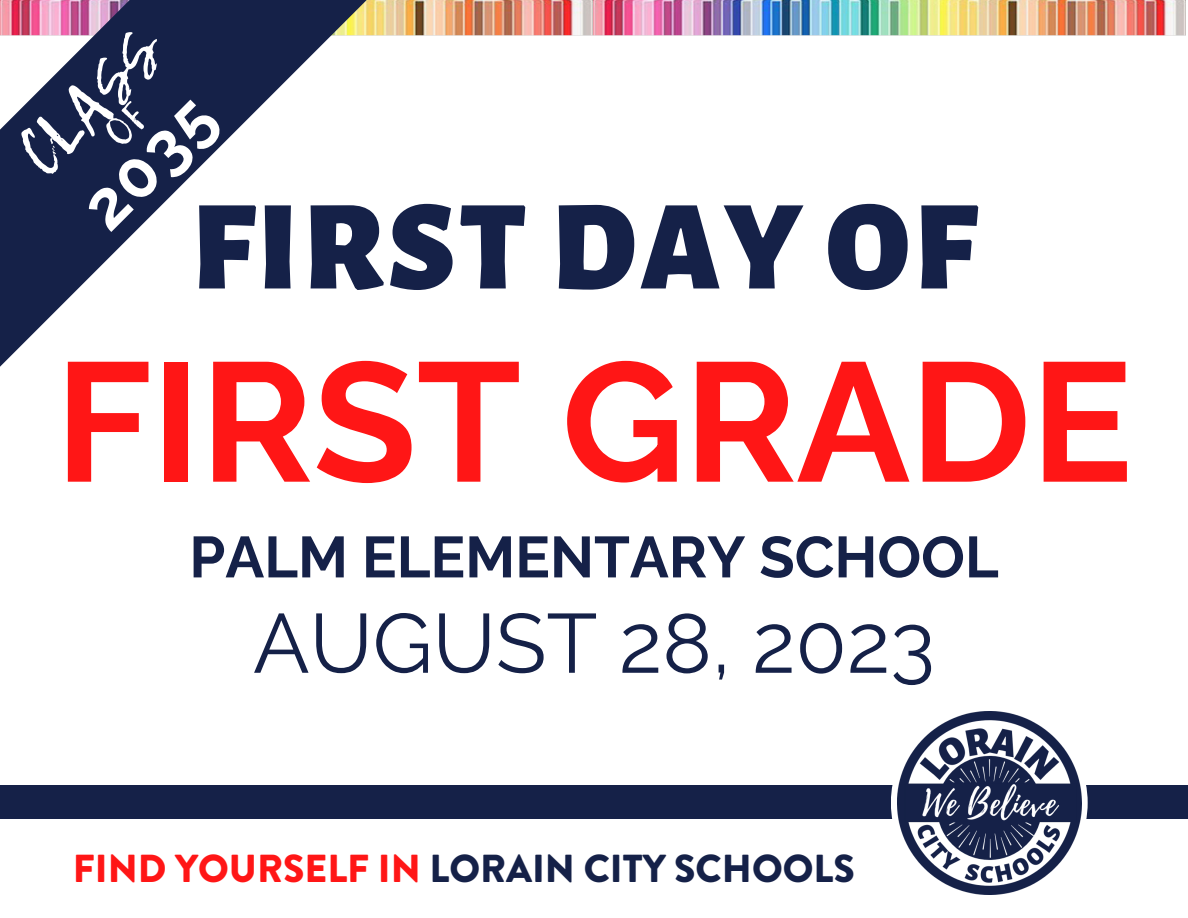
<style>
.page{position:relative;width:1188px;height:918px;background:#fff}
.page>*{position:absolute;margin:0;border:0;box-sizing:border-box;transform-origin:0 0}
.t1{font:700 168.9px "Raleway";color:#ff1616}
.t2{font:900 128.4px "Alegreya Sans SC";letter-spacing:.03em;color:#152148}
.t3{font:83.55px "Raleway";color:#152148}
.t4{font:66px "Lemon Tuesday";color:#fff}
.t5{font:700 66px "Raleway";color:#fff}
.t6{font:700 57.9px "Raleway";color:#152148}
.t7{font:900 39px "Brandon Grotesque";color:#152148}
.s1{color:#ff1616}
</style>
<div class="page">
<img style="left:367px;top:0;width:819px;height:36px">
<div style="left:0;top:785px;width:1188px;height:34px;background:#152148"></div>
<div style="left:891px;top:704px;width:197px;height:197px;background:#fff;border-radius:50%"></div>
<img style="left:898px;top:711px;width:183px;height:184px">
<svg style="left:0;top:0;width:367px;height:367px"></svg>
<div style="left:102px;top:100px;width:49px;height:48px;background:#152148"></div>
<p class="t4" style="left:-6px;top:129px;width:172px;rotate:-45deg">CLASS</p>
<p class="t5" style="left:66px;top:190px;width:158px;rotate:-45deg">2035</p>
<p class="t2" style="left:191px;top:186px;width:786px">FIRST DAY OF</p>
<p class="t1" style="left:55px;top:323px;width:1079px">FIRST GRADE</p>
<p class="t6" style="left:189px;top:523px;width:811px">PALM ELEMENTARY SCHOOL</p>
<p class="t3" style="left:253px;top:594px;width:683px">AUGUST 28, 2023</p>
<p class="t7" style="left:73px;top:841px;width:783px"><span class="s1">FIND YOURSELF IN</span> LORAIN CITY SCHOOLS</p>
</div>
